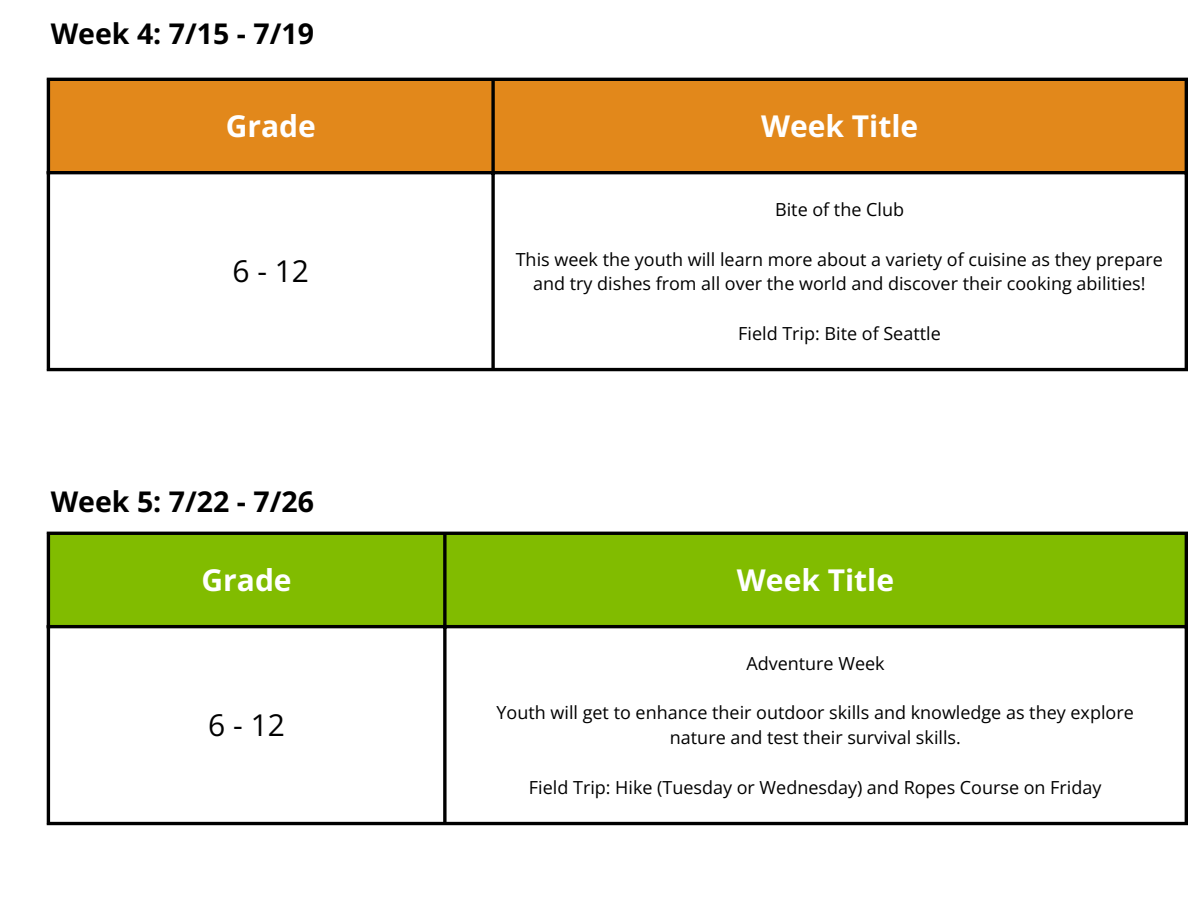
<style>
.page{position:relative;width:1188px;height:918px;background:#fff}
.page>*{position:absolute;margin:0;border:0;box-sizing:border-box;transform-origin:0 0}
.t1{font:700 30px "Open Sans";color:#fff}
.t2{font:30px "Open Sans";color:#000}
.t3{font:700 28.5px "Open Sans";color:#000}
.t4{font:18px/24.8px "Open Sans";color:#000;text-align:center}
</style>
<div class="page">
<div style="left:50px;top:535px;width:1135px;height:90px;background:#81bc00"></div>
<hr style="left:47px;top:535px;width:3px;height:287px;background:#000">
<svg style="left:443px;top:535px;width:4px;height:287px"></svg>
<hr style="left:1185px;top:535px;width:3px;height:287px;background:#000">
<hr style="left:47px;top:532px;width:1141px;height:3px;background:#000">
<hr style="left:47px;top:625px;width:1141px;height:3px;background:#000">
<hr style="left:47px;top:822px;width:1141px;height:3px;background:#000">
<div style="left:50px;top:81px;width:1135px;height:90px;background:#e2881b"></div>
<hr style="left:47px;top:81px;width:3px;height:287px;background:#000">
<svg style="left:491px;top:81px;width:4px;height:287px"></svg>
<hr style="left:1185px;top:81px;width:3px;height:287px;background:#000">
<hr style="left:47px;top:78px;width:1141px;height:3px;background:#000">
<hr style="left:47px;top:171px;width:1141px;height:3px;background:#000">
<hr style="left:47px;top:368px;width:1141px;height:3px;background:#000">
<p class="t3" style="left:51px;top:14px;width:265px">Week 4: 7/15 - 7/19</p>
<h1 class="t1" style="left:226px;top:105px;width:92px">Grade</h1>
<p class="t1" style="left:761px;top:105px;width:159px">Week Title</p>
<p class="t2" style="left:232px;top:250px;width:78px">6-12</p>
<p class="t3" style="left:51px;top:481px;width:265px">Week 5: 7/22 - 7/26</p>
<p class="t4" style="left:775px;top:197px;width:130px">Bite of the Club</p>
<p class="t4" style="left:516px;top:246px;width:649px">This week the youth will learn more about a variety of cuisine as they prepare and try dishes from all over the world and discover their cooking abilities!</p>
<p class="t4" style="left:738px;top:320px;width:204px">Field Trip: Bite of Seattle</p>
<h1 class="t1" style="left:202px;top:559px;width:92px">Grade</h1>
<p class="t1" style="left:737px;top:559px;width:159px">Week Title</p>
<p class="t2" style="left:208px;top:704px;width:78px">6-12</p>
<p class="t4" style="left:746px;top:651px;width:140px">Adventure Week</p>
<p class="t4" style="left:497px;top:700px;width:639px">Youth will get to enhance their outdoor skills and knowledge as they explore nature and test their survival skills.</p>
<p class="t4" style="left:529px;top:774px;width:574px">Field Trip: Hike (Tuesday or Wednesday) and Ropes Course on Friday</p>
</div>
